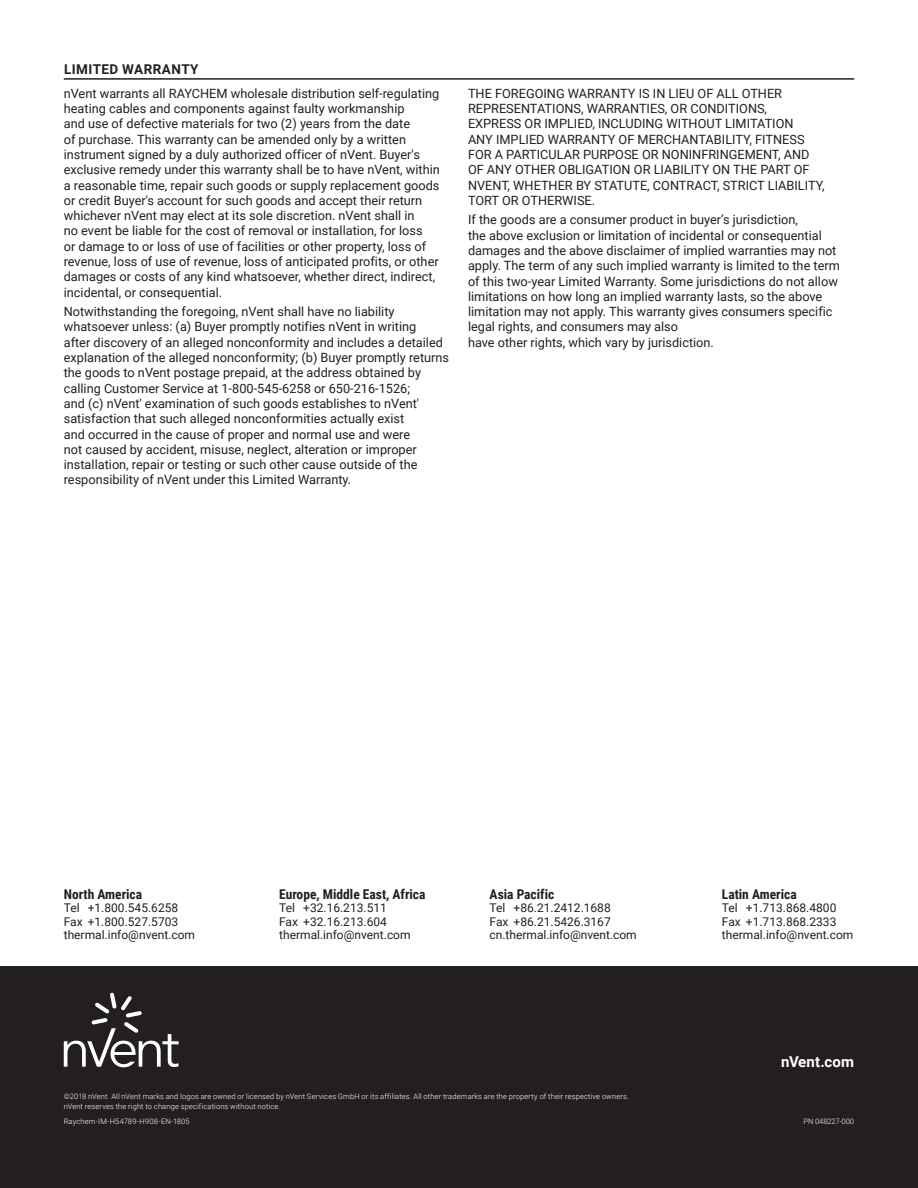
<style>
.page{position:relative;width:918px;height:1188px;background:#fff}
.page>*{position:absolute;margin:0;border:0;box-sizing:border-box;transform-origin:0 0}
.t1{font:700 15px "Roboto";letter-spacing:.01em;color:#fff}
.t2{font:700 13.5px "Roboto Condensed";color:#231f20}
.t3{font:700 13.5px "Roboto";letter-spacing:.035em;color:#231f20}
.t4{font:12.75px/15.3px "Roboto";color:#231f20}
.t5{font:12px/13.5px "Roboto";color:#231f20}
.t6{font:300 7.5px/10.5px "Roboto";letter-spacing:.02em;color:#fff}
.t7{font:300 7.5px "Roboto";letter-spacing:-.01em;color:#fff}
</style>
<div class="page">
<div style="left:0;top:966px;width:918px;height:222px;background:#231f20"></div>
<svg style="left:64px;top:993px;width:115px;height:74px"></svg>
<hr style="left:64px;top:78px;width:790px;height:2px;background:#231f20">
<p class="t3" style="left:64px;top:60px;width:136px">LIMITED WARRANTY</p>
<p class="t4" style="left:64px;top:85px;width:378px">nVent warrants all RAYCHEM wholesale distribution self-regulating heating cables and components against faulty workmanship<br>and use of defective materials for two (2) years from the date<br>of purchase. This warranty can be amended only by a written instrument signed by a duly authorized officer of nVent. Buyer's exclusive remedy under this warranty shall be to have nVent, within a reasonable time, repair such goods or supply replacement goods or credit Buyer's account for such goods and accept their return whichever nVent may elect at its sole discretion. nVent shall in<br>no event be liable for the cost of removal or installation, for loss<br>or damage to or loss of use of facilities or other property, loss of revenue, loss of use of revenue, loss of anticipated profits, or other damages or costs of any kind whatsoever, whether direct, indirect, incidental, or consequential.</p>
<p class="t4" style="left:64px;top:303px;width:387px">Notwithstanding the foregoing, nVent shall have no liability whatsoever unless: (a) Buyer promptly notifies nVent in writing<br>after discovery of an alleged nonconformity and includes a detailed explanation of the alleged nonconformity; (b) Buyer promptly returns the goods to nVent postage prepaid, at the address obtained by calling Customer Service at 1-800-545-6258 or 650-216-1526;<br>and (c) nVent' examination of such goods establishes to nVent' satisfaction that such alleged nonconformities actually exist<br>and occurred in the cause of proper and normal use and were<br>not caused by accident, misuse, neglect, alteration or improper installation, repair or testing or such other cause outside of the responsibility of nVent under this Limited Warranty.</p>
<p class="t4" style="left:468px;top:85px;width:358px">THE FOREGOING WARRANTY IS IN LIEU OF ALL OTHER REPRESENTATIONS, WARRANTIES, OR CONDITIONS,<br>EXPRESS OR IMPLIED, INCLUDING WITHOUT LIMITATION<br>ANY IMPLIED WARRANTY OF MERCHANTABILITY, FITNESS FOR A PARTICULAR PURPOSE OR NONINFRINGEMENT, AND OF ANY OTHER OBLIGATION OR LIABILITY ON THE PART OF NVENT, WHETHER BY STATUTE, CONTRACT, STRICT LIABILITY, TORT OR OTHERWISE.</p>
<p class="t4" style="left:468px;top:212px;width:374px">If the goods are a consumer product in buyer’s jurisdiction,<br>the above exclusion or limitation of incidental or consequential damages and the above disclaimer of implied warranties may not apply. The term of any such implied warranty is limited to the term of this two-year Limited Warranty. Some jurisdictions do not allow limitations on how long an implied warranty lasts, so the above limitation may not apply. This warranty gives consumers specific legal rights, and consumers may also<br>have other rights, which vary by jurisdiction.</p>
<p class="t2" style="left:64px;top:885px;width:80px">North America</p>
<p class="t5" style="left:64px;top:901px;width:133px">Tel +1.800.545.6258<br>Fax +1.800.527.5703 thermal.info@nvent.com</p>
<p class="t2" style="left:279px;top:885px;width:148px">Europe, Middle East, Africa</p>
<p class="t5" style="left:279px;top:901px;width:133px">Tel +32.16.213.511<br>Fax +32.16.213.604 thermal.info@nvent.com</p>
<p class="t2" style="left:490px;top:885px;width:66px">Asia Pacific</p>
<p class="t5" style="left:490px;top:901px;width:149px">Tel +86.21.2412.1688<br>Fax +86.21.5426.3167 cn.thermal.info@nvent.com</p>
<p class="t2" style="left:722px;top:885px;width:76px">Latin America</p>
<p class="t5" style="left:722px;top:901px;width:133px">Tel +1.713.868.4800<br>Fax +1.713.868.2333 thermal.info@nvent.com</p>
<p class="t1" style="left:781px;top:1052px;width:75px">nVent.com</p>
<p class="t6" style="left:64px;top:1091px;width:567px">©2018 nVent. All nVent marks and logos are owned or licensed by nVent Services GmbH or its affiliates. All other trademarks are the property of their respective owners. nVent reserves the right to change specifications without notice.</p>
<p class="t6" style="left:64px;top:1116px;width:128px">Raychem-IM-H54789-H908-EN-1805</p>
<p class="t7" style="left:803px;top:1116px;width:52px">PN 048227-000</p>
</div>
